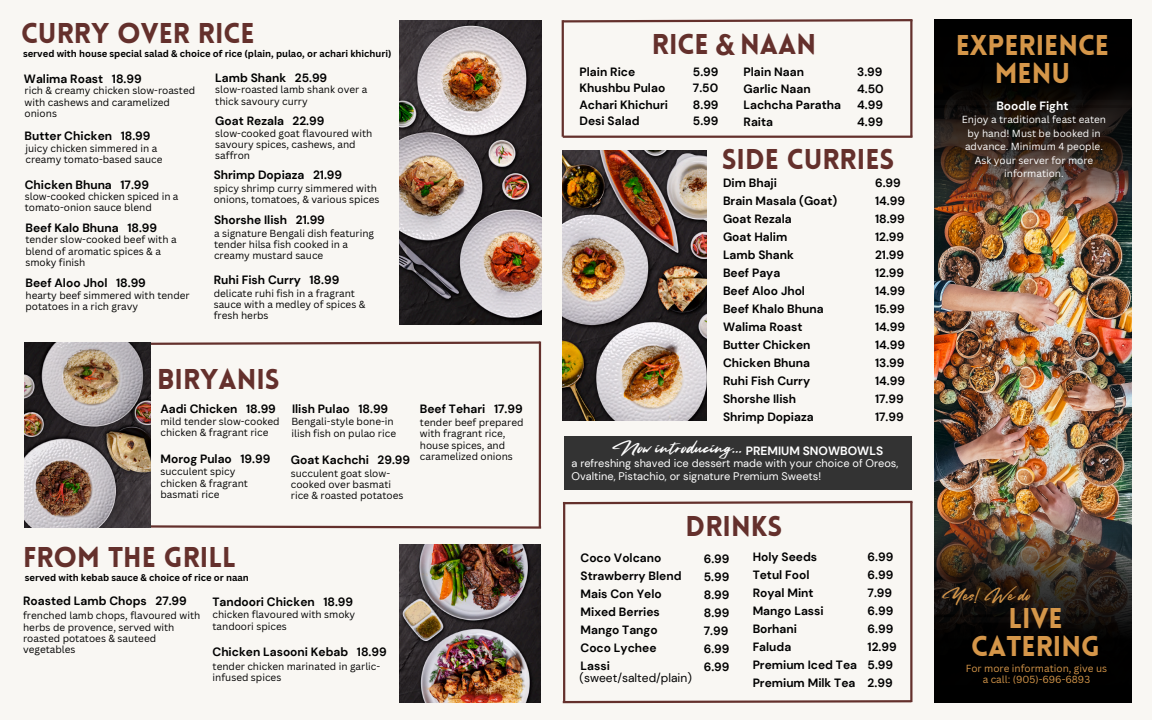
<style>
.page{position:relative;width:1152px;height:720px;background:#f9f7f3}
.page>*{position:absolute;margin:0;border:0;box-sizing:border-box;transform-origin:0 0}
.t1{font:900 28px "Lovelo";color:#64302c}
.t2{font:900 28px/27.8px "Lovelo";color:#d59649;text-align:center}
.t3{font:700 28px "Josefin Sans";color:#64302c}
.t4{font:700 12px/18px "DM Sans";color:#000}
.t5{font:12px "DM Sans";color:#000}
.t6{font:700 12px "DM Sans";color:#fff}
.t7{font:11px/12.3px "DM Sans";color:#fff}
.t8{font:10px/11.2px "Canva Sans";color:#000}
.t9{font:10px/13.5px "Canva Sans";color:#fff;text-align:center}
.t10{font:10px/11.2px "Canva Sans";color:#d59649;text-align:center}
.t11{font:10px "Smooth Fantasy";color:#d59649}
.t12{font:700 9.5px "Canva Sans";color:#000}
.s1{font-family:"Smooth Fantasy"}
.s2{font-weight:700;font-size:12px}
</style>
<div class="page">
<img style="left:400px;top:20px;width:141px;height:304px">
<svg style="left:146px;top:341px;width:396px;height:5px"></svg>
<svg style="left:151px;top:524px;width:391px;height:5px"></svg>
<img style="left:25px;top:343px;width:126px;height:185px">
<hr style="left:539px;top:342px;width:2px;height:186px;background:#64302c">
<svg style="left:561px;top:19px;width:352px;height:5px"></svg>
<hr style="left:563px;top:136px;width:350px;height:2px;background:#64302c">
<hr style="left:910px;top:20px;width:3px;height:117px;background:#64302c">
<hr style="left:562px;top:20px;width:2px;height:117px;background:#64302c">
<img style="left:563px;top:151px;width:143px;height:270px">
<img style="left:935px;top:215px;width:196px;height:292px">
<img style="left:934px;top:19px;width:198px;height:196px">
<img style="left:935px;top:507px;width:196px;height:195px">
<svg style="left:562px;top:500px;width:351px;height:5px"></svg>
<svg style="left:562px;top:699px;width:350px;height:5px"></svg>
<hr style="left:910px;top:502px;width:3px;height:200px;background:#64302c">
<hr style="left:563px;top:502px;width:2px;height:200px;background:#64302c">
<div style="left:564px;top:437px;width:347px;height:53px;background:#333"></div>
<img style="left:400px;top:544px;width:141px;height:159px">
<h2 class="t1" style="left:21px;top:22px;width:235px">CURRY OVER RICE</h2>
<p class="t4" style="left:24px;top:70px;width:119px">Walima Roast 18.99</p>
<h2 class="t8" style="left:25px;top:85px;width:172px">rich &amp; creamy chicken slow-roasted with cashews and caramelized onions</h2>
<p class="t4" style="left:25px;top:127px;width:127px">Butter Chicken 18.99</p>
<h2 class="t8" style="left:25px;top:143px;width:138px">juicy chicken simmered in a creamy tomato-based sauce</h2>
<h2 class="t4" style="left:25px;top:176px;width:126px">Chicken Bhuna 17.99</h2>
<p class="t8" style="left:25px;top:190px;width:155px">slow-cooked chicken spiced in a tomato-onion sauce blend</p>
<h1 class="t12" style="left:23px;top:47px;width:370px">served with house special salad &amp; choice of rice (plain, pulao, or achari khichuri)</h1>
<h2 class="t4" style="left:215px;top:69px;width:113px">Lamb Shank 25.99</h2>
<p class="t8" style="left:215px;top:84px;width:154px">slow-roasted lamb shank over a thick savoury curry</p>
<p class="t4" style="left:215px;top:112px;width:111px">Goat Rezala 22.99</p>
<h2 class="t8" style="left:215px;top:127px;width:158px">slow-cooked goat flavoured with savoury spices, cashews, and saffron</h2>
<h2 class="t4" style="left:214px;top:166px;width:130px">Shrimp Dopiaza 21.99</h2>
<p class="t8" style="left:214px;top:182px;width:167px">spicy shrimp curry simmered with onions, tomatoes, &amp; various spices</p>
<p class="t4" style="left:214px;top:211px;width:112px">Shorshe Ilish 21.99</p>
<p class="t8" style="left:214px;top:227px;width:162px">a signature Bengali dish featuring tender hilsa fish cooked in a creamy mustard sauce</p>
<p class="t4" style="left:25px;top:218px;width:133px">Beef Kalo Bhuna 18.99</p>
<h2 class="t8" style="left:25px;top:234px;width:153px">tender slow-cooked beef with a blend of aromatic spices &amp; a smoky finish</h2>
<h2 class="t4" style="left:25px;top:274px;width:122px">Beef Aloo Jhol 18.99</h2>
<p class="t8" style="left:25px;top:289px;width:166px">hearty beef simmered with tender potatoes in a rich gravy</p>
<p class="t4" style="left:214px;top:271px;width:127px">Ruhi Fish Curry 18.99</p>
<p class="t8" style="left:214px;top:287px;width:153px">delicate ruhi fish in a fragrant sauce with a medley of spices &amp; fresh herbs</p>
<h2 class="t1" style="left:157px;top:368px;width:124px">BIRYANIS</h2>
<h2 class="t4" style="left:160px;top:400px;width:117px">Aadi Chicken 18.99</h2>
<p class="t8" style="left:160px;top:416px;width:121px">mild tender slow-cooked chicken &amp; fragrant rice</p>
<p class="t4" style="left:160px;top:450px;width:111px">Morog Pulao 19.99</p>
<h1 class="t8" style="left:160px;top:466px;width:89px">succulent spicy chicken &amp; fragrant basmati rice</h1>
<p class="t4" style="left:292px;top:400px;width:98px">Ilish Pulao 18.99</p>
<h2 class="t8" style="left:291px;top:416px;width:106px">Bengali-style bone-in ilish fish on pulao rice</h2>
<p class="t4" style="left:291px;top:451px;width:121px">Goat Kachchi 29.99</p>
<h2 class="t8" style="left:291px;top:467px;width:114px">succulent goat slow&shy;cooked over basmati rice &amp; roasted potatoes</h2>
<h4 class="t4" style="left:420px;top:400px;width:104px">Beef Tehari 17.99</h4>
<h2 class="t8" style="left:420px;top:417px;width:105px">tender beef prepared with fragrant rice, house spices, and caramelized onions</h2>
<h1 class="t1" style="left:23px;top:546px;width:214px">FROM THE GRILL</h1>
<p class="t12" style="left:25px;top:571px;width:226px">served with kebab sauce &amp; choice of rice or naan</p>
<p class="t4" style="left:23px;top:592px;width:165px">Roasted Lamb Chops 27.99</p>
<p class="t8" style="left:23px;top:610px;width:179px">frenched lamb chops, flavoured with herbs de provence, served with roasted potatoes &amp; sauteed vegetables</p>
<h2 class="t4" style="left:212px;top:593px;width:142px">Tandoori Chicken 18.99</h2>
<p class="t8" style="left:212px;top:609px;width:144px">chicken flavoured with smoky tandoori spices</p>
<h2 class="t4" style="left:212px;top:642px;width:176px">Chicken Lasooni Kebab 18.99</h2>
<h2 class="t8" style="left:213px;top:660px;width:169px">tender chicken marinated in garlic&shy;infused spices</h2>
<h1 class="t3" style="left:715px;top:34px;width:22px">&amp;</h1>
<h1 class="t1" style="left:652px;top:33px;width:166px">RICE NAAN</h1>
<p class="t4" style="left:580px;top:64px;width:90px;line-height:16.5px">Plain Rice<br>Khushbu Pulao<br>Achari Khichuri<br>Desi Salad</p>
<h2 class="t4" style="left:744px;top:64px;width:99px;line-height:16.5px">Plain Naan<br>Garlic Naan<br>Lachcha Paratha<br>Raita</h2>
<h1 class="t4" style="left:693px;top:64px;width:27px;line-height:16.5px;text-align:justify">5.99<br>7.50<br>8.99<br>5.99</h1>
<h2 class="t4" style="left:857px;top:64px;width:28px;line-height:16.5px;text-align:justify">3.99<br>4.50<br>4.99<br>4.99</h2>
<p class="t1" style="left:722px;top:148px;width:174px">SIDE CURRIES</p>
<p class="t4" style="left:723px;top:173px;width:116px">Dim Bhaji<br>Brain Masala (Goat)<br>Goat Rezala<br>Goat Halim<br>Lamb Shank<br>Beef Paya<br>Beef Aloo Jhol<br>Beef Khalo Bhuna<br>Walima Roast<br>Butter Chicken<br>Chicken Bhuna<br>Ruhi Fish Curry<br>Shorshe Ilish<br>Shrimp Dopiaza</p>
<h2 class="t4" style="left:875px;top:173px;width:31px">6.99<br>14.99<br>18.99<br>12.99<br>21.99<br>12.99<br>14.99<br>15.99<br>14.99<br>14.99<br>13.99<br>14.99<br>17.99<br>17.99</h2>
<p class="t7" style="left:572px;top:446px;width:328px;text-indent:41px"><span class="s1">Now introducing...</span> <span class="s2">PREMIUM SNOWBOWLS<br></span>a refreshing shaved ice dessert made with your choice of Oreos,<br>Ovaltine, Pistachio, or signature Premium Sweets!</p>
<h2 class="t1" style="left:686px;top:515px;width:98px">DRINKS</h2>
<h2 class="t4" style="left:581px;top:549px;width:103px">Coco Volcano<br>Strawberry Blend<br>Mais Con Yelo<br>Mixed Berries<br>Mango Tango<br>Coco Lychee<br>Lassi</h2>
<h2 class="t4" style="left:753px;top:547px;width:106px">Holy Seeds<br>Tetul Fool<br>Royal Mint<br>Mango Lassi<br>Borhani<br>Faluda<br>Premium Iced Tea<br>Premium Milk Tea</h2>
<h3 class="t4" style="left:704px;top:550px;width:27px;text-align:justify">6.99<br>5.99<br>8.99<br>8.99<br>7.99<br>6.99<br>6.99</h3>
<p class="t4" style="left:868px;top:547px;width:31px">6.99<br>6.99<br>7.99<br>6.99<br>6.99<br>12.99<br>5.99<br>2.99</p>
<h2 class="t5" style="left:580px;top:670px;width:114px">(sweet/salted/plain)</h2>
<h3 class="t2" style="left:956px;top:34px;width:155px">EXPERIENCE<br>MENU</h3>
<h2 class="t6" style="left:996px;top:98px;width:74px">Boodle Fight</h2>
<h2 class="t9" style="left:962px;top:112px;width:146px">Enjoy a traditional feast eaten by hand! Must be booked in advance. Minimum 4 people.<br>Ask your server for more information.</h2>
<h1 class="t11" style="left:944px;top:594px;width:89px">Yes!We do</h1>
<h3 class="t2" style="left:971px;top:607px;width:130px">LIVE<br>CATERING</h3>
<h2 class="t10" style="left:966px;top:663px;width:143px">For more information, give us a call: (905)-696-6893</h2>
</div>
